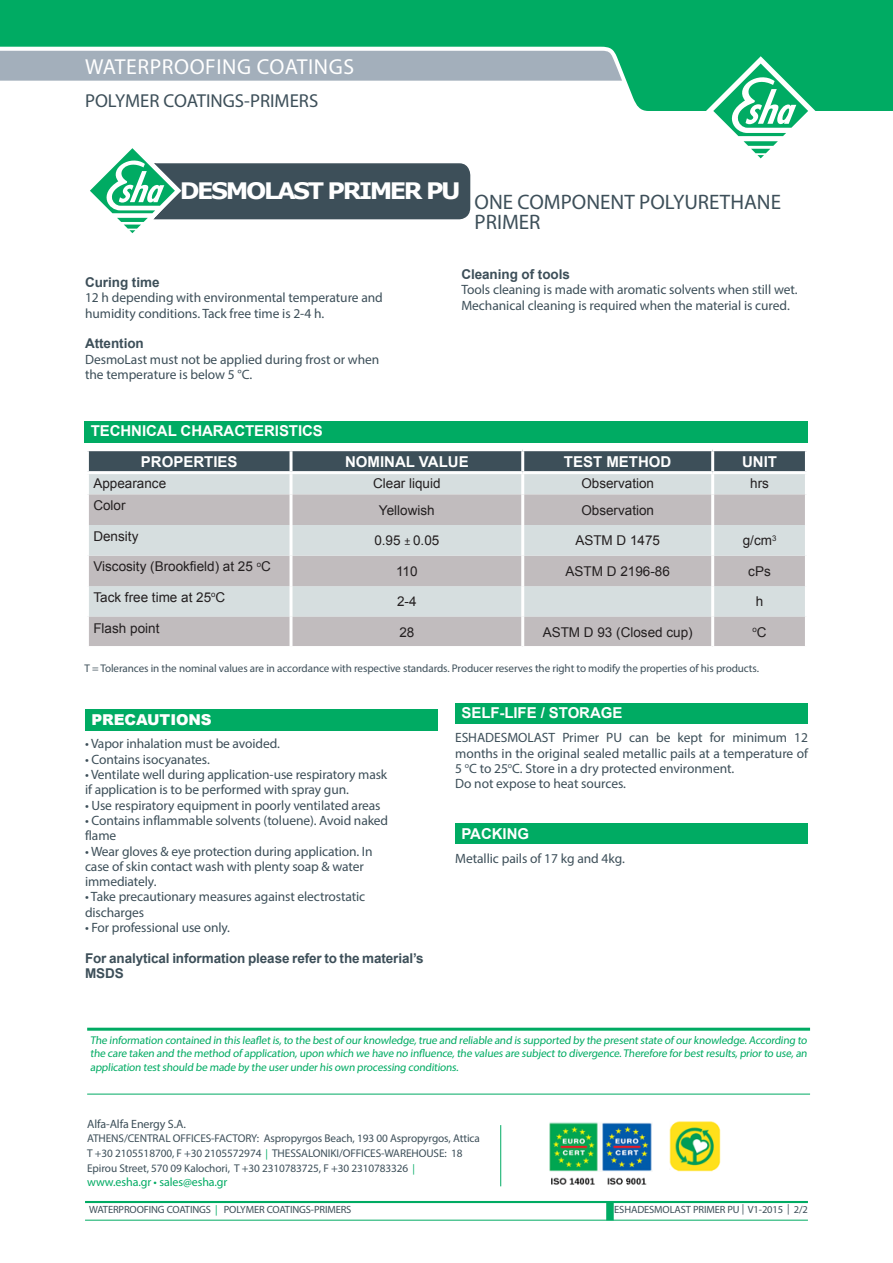
<style>
.page{position:relative;width:893px;height:1263px;background:#fff}
.page>*{position:absolute;margin:0;border:0;box-sizing:border-box;transform-origin:0 0}
.t1{font:700 22.65px "Verdana";letter-spacing:-.1em;color:#fff;scale:1.06 1}
.t2{font:21.75px "Myriad Pro";letter-spacing:.025em;color:#fff}
.t3{font:21px/19.5px "Myriad Pro";color:#3d4f59}
.t4{font:18.75px "Myriad Pro";color:#3d4f59}
.t5{font:700 15px "Arial";letter-spacing:-.005em;color:#fff}
.t6{font:900 15px "Arial";letter-spacing:-.005em;color:#fff}
.Bullet_insideTxt{font:13.5px/15.3px "Myriad Pro";letter-spacing:-.01em;color:#3d4f59;text-align:justify}
.Paragraph_Style_1{font:13.5px "Myriad Pro";letter-spacing:-.005em;color:#3d4f59}
.t7{font:13.5px "Arial";color:#231f20}
.Bullet_insideTxt-2{font:700 13.5px "Arial";letter-spacing:-.01em;color:#3d4f59}
.Paragraph_Style_1-2{font:700 13.5px "Arial";letter-spacing:-.005em;color:#3d4f59}
.t8{font:12px "Myriad Pro";letter-spacing:-.01em;color:#00ab63}
.t9{font:12px "Myriad Pro";letter-spacing:-.01em;color:#3d4f59}
.t10{font:11.25px/13.5px "Myriad Pro";letter-spacing:-.03em;color:#00ab63;text-align:justify}
.t11{font:11.25px/15.3px "Myriad Pro";letter-spacing:-.01em;color:#3d4f59}
.t12{font:11.1px "Myriad Pro";letter-spacing:-.01em;color:#3d4f59}
.t13{font:10.5px "Myriad Pro";letter-spacing:-.01em;color:#3d4f59}
.t14{font:7.8px "Arial";color:#231f20}
.s1{font-family:"Calibri";font-size:12px}
.s2{font-size:13.5px}
.s3{font-size:10.5px;color:#00ab63}
.s4{color:#00ab63}
</style>
<div class="page">
<div style="left:89px;top:451px;width:716px;height:20px;background:#3d4f59"></div>
<div style="left:89px;top:474px;width:716px;height:20px;background:#d6dedf"></div>
<svg style="left:89px;top:494px;width:716px;height:152px;background:#c6c4c6"></svg>
<div style="left:89px;top:525px;width:716px;height:31px;background:#d6dedf"></div>
<hr style="left:290px;top:474px;width:2px;height:20px;background:#fff">
<hr style="left:521px;top:474px;width:3px;height:20px;background:#fff">
<hr style="left:711px;top:474px;width:3px;height:20px;background:#fff">
<hr style="left:290px;top:494px;width:2px;height:31px;background:#fff">
<hr style="left:521px;top:494px;width:3px;height:31px;background:#fff">
<hr style="left:711px;top:494px;width:3px;height:31px;background:#fff">
<hr style="left:290px;top:525px;width:2px;height:31px;background:#fff">
<hr style="left:521px;top:525px;width:3px;height:31px;background:#fff">
<hr style="left:711px;top:525px;width:3px;height:31px;background:#fff">
<hr style="left:290px;top:556px;width:2px;height:30px;background:#fff">
<hr style="left:521px;top:556px;width:3px;height:30px;background:#fff">
<hr style="left:711px;top:556px;width:3px;height:30px;background:#fff">
<hr style="left:290px;top:586px;width:2px;height:31px;background:#fff">
<hr style="left:521px;top:586px;width:3px;height:31px;background:#fff">
<hr style="left:711px;top:586px;width:3px;height:31px;background:#fff">
<hr style="left:290px;top:617px;width:2px;height:29px;background:#fff">
<hr style="left:521px;top:617px;width:3px;height:29px;background:#fff">
<hr style="left:711px;top:617px;width:3px;height:29px;background:#fff">
<hr style="left:290px;top:451px;width:2px;height:20px;background:#fff">
<hr style="left:521px;top:451px;width:3px;height:20px;background:#fff">
<hr style="left:711px;top:451px;width:3px;height:20px;background:#fff">
<svg style="left:0;top:0;width:893px;height:111px;fill:#00ab63"></svg>
<svg style="left:706px;top:56px;width:109px;height:103px"></svg>
<hr style="left:85px;top:1220px;width:723px;height:1px;background:#00ab63">
<hr style="left:85px;top:1201px;width:723px;height:2px;background:#00ab63">
<div style="left:606px;top:1202px;width:8px;height:18px;background:#00ab63"></div>
<div style="left:0;top:51px;width:622px;height:30px;background:#a3afbb"></div>
<div style="left:84px;top:421px;width:724px;height:21px;background:#00ab63"></div>
<div style="left:85px;top:710px;width:353px;height:21px;background:#00ab63"></div>
<div style="left:455px;top:703px;width:353px;height:20px;background:#00ab63"></div>
<div style="left:455px;top:824px;width:353px;height:20px;background:#00ab63"></div>
<hr style="left:87px;top:1094px;width:723px;height:1px;background:#00ab63">
<hr style="left:87px;top:1028px;width:723px;height:3px;background:#00ab63">
<hr style="left:500px;top:1125px;width:1px;height:61px;background:#00ab63">
<img style="left:549px;top:1122px;width:103px;height:63px">
<img style="left:670px;top:1121px;width:51px;height:51px">
<svg style="left:90px;top:148px;width:381px;height:86px"></svg>
<p class="t2" style="left:85px;top:53px;width:271px">WATERPROOFING COATINGS</p>
<p class="t4" style="left:85px;top:89px;width:235px">POLYMER COATINGS-PRIMERS</p>
<p class="t1" style="left:180px;top:175px;width:266px">DESMOLAST PRIMER PU</p>
<p class="t3" style="left:475px;top:192px;width:308px">ONE COMPONENT POLYURETHANE<br>PRIMER</p>
<p class="Paragraph_Style_1-2" style="left:85px;top:273px;width:76px">Curing time</p>
<p class="Paragraph_Style_1" style="left:85px;top:290px;width:299px">12 h depending with environmental temperature and</p>
<p class="Paragraph_Style_1" style="left:85px;top:305px;width:241px">humidity conditions. Tack free time is 2-4 h.</p>
<p class="Paragraph_Style_1-2" style="left:85px;top:335px;width:60px">Attention</p>
<p class="Paragraph_Style_1" style="left:85px;top:351px;width:296px">DesmoLast must not be applied during frost or when</p>
<p class="Paragraph_Style_1" style="left:85px;top:366px;width:169px">the temperature is below 5 °C.</p>
<p class="t5" style="left:91px;top:421px;width:234px">TECHNICAL CHARACTERISTICS</p>
<p class="Paragraph_Style_1-2" style="left:461px;top:265px;width:110px">Cleaning of tools</p>
<p class="Paragraph_Style_1" style="left:461px;top:281px;width:338px">Tools cleaning is made with aromatic solvents when still wet.</p>
<p class="Paragraph_Style_1" style="left:461px;top:297px;width:330px">Mechanical cleaning is required when the material is cured.</p>
<p class="t5" style="left:141px;top:451px;width:98px">PROPERTIES</p>
<p class="t5" style="left:345px;top:451px;width:125px">NOMINAL VALUE</p>
<p class="t5" style="left:564px;top:451px;width:109px">TEST METHOD</p>
<p class="t5" style="left:742px;top:451px;width:36px">UNIT</p>
<p class="t7" style="left:93px;top:475px;width:74px">Appearance</p>
<p class="t7" style="left:373px;top:475px;width:69px">Clear liquid</p>
<p class="t7" style="left:581px;top:475px;width:74px">Observation</p>
<p class="t7" style="left:750px;top:475px;width:20px">hrs</p>
<p class="t7" style="left:93px;top:497px;width:34px">Color</p>
<p class="t7" style="left:379px;top:501px;width:57px">Yellowish</p>
<p class="t7" style="left:581px;top:501px;width:74px">Observation</p>
<p class="t7" style="left:93px;top:527px;width:47px">Density</p>
<p class="t7" style="left:374px;top:532px;width:66px">0.95 <span class="s1">±</span> 0.05</p>
<p class="t7" style="left:575px;top:532px;width:86px">ASTM D 1475</p>
<p class="t7" style="left:743px;top:532px;width:35px">g/cm<sup>3</sup></p>
<p class="t7" style="left:93px;top:558px;width:179px">Viscosity (Brookfield) at 25 <sup>o</sup>C</p>
<p class="t7" style="left:396px;top:562px;width:23px">110</p>
<p class="t7" style="left:566px;top:562px;width:106px">ASTM D 2196-86</p>
<p class="t7" style="left:748px;top:562px;width:24px">cPs</p>
<p class="t7" style="left:93px;top:588px;width:133px">Tack free time at 25<sup>o</sup>C</p>
<p class="t7" style="left:397px;top:593px;width:21px">2-4</p>
<p class="t7" style="left:756px;top:593px;width:9px">h</p>
<p class="t7" style="left:93px;top:619px;width:68px">Flash point</p>
<p class="t7" style="left:399px;top:623px;width:17px">28</p>
<p class="t7" style="left:543px;top:623px;width:152px">ASTM D 93 (Closed cup)</p>
<p class="t14" style="left:752px;top:624px;width:16px">o<span class="s2">C</span></p>
<p class="t12" style="left:84px;top:661px;width:676px">T = Tolerances in the nominal values are in accordance with respective standards. Producer reserves the right to modify the properties of his products.</p>
<p class="t6" style="left:91px;top:708px;width:122px">PRECAUTIONS</p>
<p class="Bullet_insideTxt" style="left:85px;top:736px;width:196px">• Vapor inhalation must be avoided.</p>
<p class="Bullet_insideTxt" style="left:85px;top:751px;width:126px">• Contains isocyanates.</p>
<p class="Bullet_insideTxt" style="left:85px;top:767px;width:304px">• Ventilate well during application-use respiratory mask</p>
<p class="Bullet_insideTxt" style="left:85px;top:782px;width:265px">if application is to be performed with spray gun.</p>
<p class="Bullet_insideTxt" style="left:85px;top:797px;width:297px">• Use respiratory equipment in poorly ventilated areas</p>
<p class="Bullet_insideTxt" style="left:85px;top:812px;width:305px">• Contains inflammable solvents (toluene). Avoid naked</p>
<p class="Bullet_insideTxt" style="left:85px;top:828px;width:33px">flame</p>
<p class="Bullet_insideTxt" style="left:85px;top:843px;width:289px">• Wear gloves &amp; eye protection during application. In</p>
<p class="Bullet_insideTxt" style="left:85px;top:858px;width:280px">case of skin contact wash with plenty soap &amp; water</p>
<p class="Bullet_insideTxt" style="left:85px;top:874px;width:73px">immediately.</p>
<p class="Bullet_insideTxt" style="left:85px;top:889px;width:282px">• Take precautionary measures against electrostatic</p>
<p class="Bullet_insideTxt" style="left:85px;top:904px;width:61px">discharges</p>
<p class="Bullet_insideTxt" style="left:85px;top:920px;width:146px">• For professional use only.</p>
<p class="Bullet_insideTxt-2" style="left:85px;top:949px;width:340px">For analytical information please refer to the material’s</p>
<p class="Bullet_insideTxt-2" style="left:85px;top:964px;width:40px">MSDS</p>
<p class="t5" style="left:461px;top:703px;width:162px">SELF-LIFE / STORAGE</p>
<p class="Bullet_insideTxt" style="left:455px;top:730px;width:354px">ESHADESMOLAST Primer PU can be kept for minimum 12 months in the original sealed metallic pails at a temperature of 5 <sup>o</sup>C to 25<sup>o</sup>C. Store in a dry protected environment.</p>
<p class="Bullet_insideTxt" style="left:455px;top:776px;width:172px">Do not expose to heat sources.</p>
<p class="t5" style="left:461px;top:824px;width:69px">PACKING</p>
<p class="Bullet_insideTxt" style="left:455px;top:851px;width:171px">Metallic pails of 17 kg and 4kg.</p>
<p class="t10" style="left:90px;top:1033px;width:720px">The information contained in this leaflet is,to the best of our knowledge,true and reliable and is supported by the present state of our knowledge.According to the care taken and the method of application,upon which we have no influence,the values are subject to divergence.Therefore for best results,prior to use,an application test should be made by the user under his own processing conditions.</p>
<p class="t9" style="left:87px;top:1117px;width:100px">Alfa-Alfa Energy S.A.</p>
<p class="t11" style="left:87px;top:1130px;width:394px">ATHENS/CENTRAL OFFICES-FACTORY: Aspropyrgos Beach, 193 00 Aspropyrgos, Attica<br>T +30 2105518700, F +30 2105572974 <span class="s3">|</span> THESSALONIKI/OFFICES-WAREHOUSE: 18<br>Epirou Street, 570 09 Kalochori, T +30 2310783725, F +30 2310783326 <span class="s3">|</span></p>
<p class="t8" style="left:87px;top:1174px;width:142px">www.esha.gr • sales@esha.gr</p>
<p class="t13" style="left:89px;top:1203px;width:264px">WATERPROOFING COATINGS <span class="s4">|</span> POLYMER COATINGS-PRIMERS</p>
<p class="t13" style="left:614px;top:1203px;width:195px">ESHADESMOLAST PRIMER PU | V1-2015 | 2/2</p>
</div>
